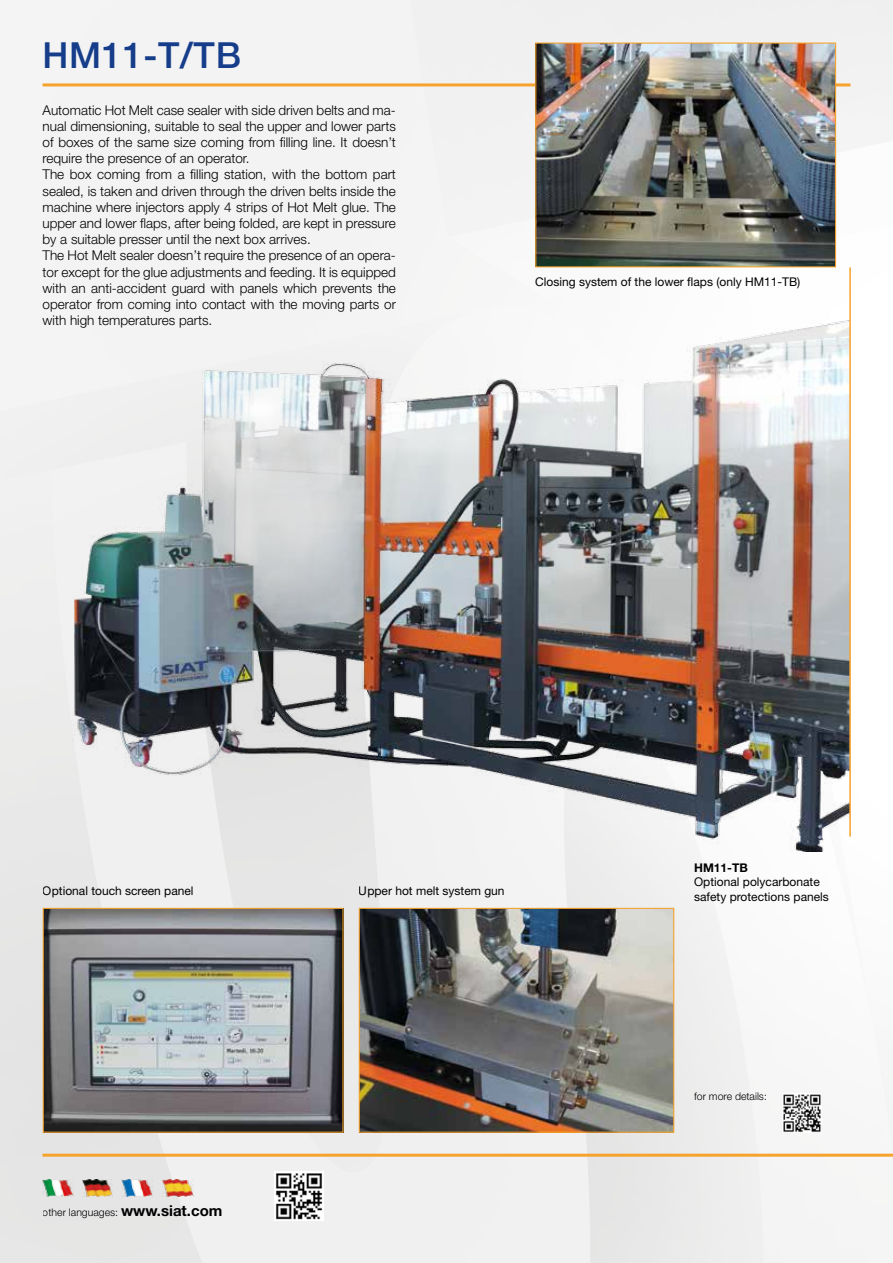
<style>
.page{position:relative;width:893px;height:1263px;background:#fff}
.page>*{position:absolute;margin:0;border:0;box-sizing:border-box;transform-origin:0 0}
.t1{font:500 36px "Helvetica Neue LT Std";letter-spacing:.02em;color:#153d8a}
.t2{font:300 13.5px/16.2px "Helvetica Neue LT Std";color:#000}
.t3{font:12px/14.4px "Helvetica Neue LT Std";color:#000}
.t4{font:700 12px "Helvetica Neue LT Std";color:#000}
.t5{font:300 10.5px "Helvetica Neue LT Std";color:#000}
.s1{font-weight:700;font-size:15px}
</style>
<div class="page">
<img style="left:0;top:0;width:893px;height:1263px">
<hr style="left:43px;top:83px;width:807px;height:3px;background:#f6a22d">
<img style="left:121px;top:1179px;width:31px;height:17px">
<img style="left:43px;top:1179px;width:30px;height:17px">
<img style="left:82px;top:1179px;width:31px;height:17px">
<img style="left:163px;top:1179px;width:31px;height:17px">
<img style="left:274px;top:1171px;width:49px;height:49px">
<img style="left:45px;top:910px;width:297px;height:221px">
<div style="left:43px;top:908px;width:301px;height:225px;border:1px solid #f6a22d"></div>
<img style="left:361px;top:910px;width:311px;height:221px">
<div style="left:359px;top:908px;width:315px;height:225px;border:1px solid #f6a22d"></div>
<img style="left:72px;top:258px;width:777px;height:593px">
<hr style="left:849px;top:267px;width:2px;height:569px;background:#f6a22d">
<img style="left:537px;top:45px;width:297px;height:220px">
<div style="left:535px;top:43px;width:301px;height:224px;border:1px solid #f6a22d"></div>
<hr style="left:43px;top:1154px;width:850px;height:3px;background:#f6a22d">
<img style="left:782px;top:1093px;width:40px;height:40px">
<h1 class="t1" style="left:43px;top:34px;width:200px">HM11-T/TB</h1>
<p class="t2" style="left:43px;top:101px;width:355px">Automatic Hot Melt case sealer with side driven belts and ma&shy;nual dimensioning, suitable to seal the upper and lower parts of boxes of the same size coming from filling line. It doesn’t require the presence of an operator.<br>The box coming from a filling station, with the bottom part sealed, is taken and driven through the driven belts inside the machine where injectors apply 4 strips of Hot Melt glue. The upper and lower flaps, after being folded, are kept in pressure by a suitable presser until the next box arrives.<br>The Hot Melt sealer doesn’t require the presence of an opera&shy;tor except for the glue adjustments and feeding. It is equipped with an anti-accident guard with panels which prevents the operator from coming into contact with the moving parts or with high temperatures parts.</p>
<p class="t3" style="left:535px;top:274px;width:267px">Closing system of the lower flaps (only HM11-TB)</p>
<p class="t3" style="left:43px;top:884px;width:152px">Optional touch screen panel</p>
<p class="t5" style="left:43px;top:1206px;width:181px">other languages: <span class="s1">www.siat.com</span></p>
<p class="t3" style="left:359px;top:884px;width:147px">Upper hot melt system gun</p>
<p class="t4" style="left:694px;top:860px;width:55px">HM11-TB</p>
<p class="t3" style="left:694px;top:875px;width:136px">Optional polycarbonate safety protections panels</p>
<p class="t5" style="left:694px;top:1090px;width:74px">for more details:</p>
</div>
